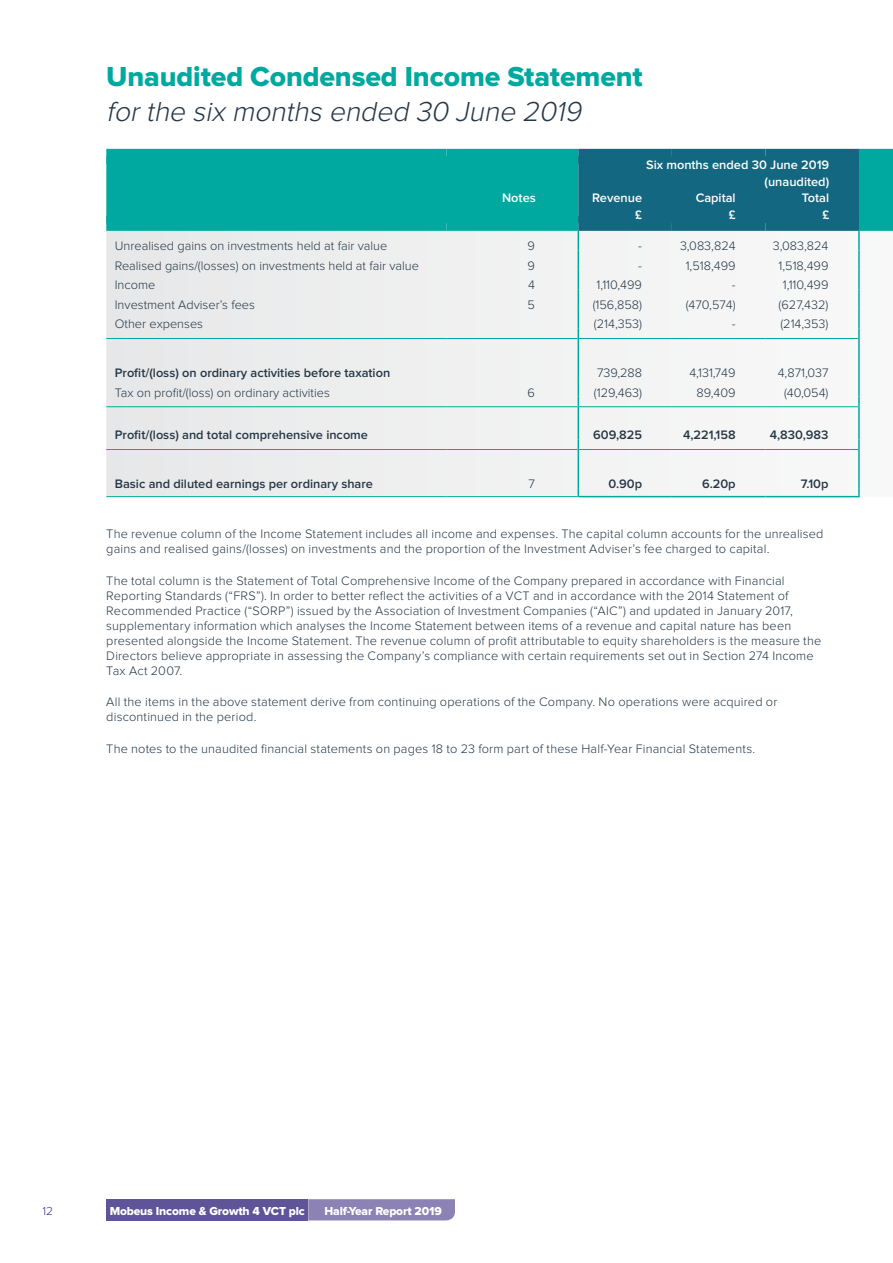
<style>
.page{position:relative;width:893px;height:1263px;background:#fff}
.page>*{position:absolute;margin:0;border:0;box-sizing:border-box;transform-origin:0 0}
.t1{font:28.5px "Proxima Nova Extrabld";letter-spacing:-.005em;color:#00a9a0}
.t2{font:italic 300 28.5px "Proxima Nova";color:#263746}
.t3{font:300 12.75px/15px "Proxima Nova";letter-spacing:.01em;color:#263746}
.t4{font:600 12.75px "Proxima Nova";color:#263746}
.t5{font:600 12.75px/16.5px "Proxima Nova";color:#fff;text-align:right}
.t6{font:12px "Proxima Nova Extrabld";letter-spacing:-.01em;color:#fff}
.t7{font:300 12px "Proxima Nova";color:#482f91}
</style>
<div class="page">
<div style="left:106px;top:1199px;width:202px;height:21px;background:#5f5497"></div>
<div style="left:308px;top:1199px;width:147px;height:21px;background:#8c82b3"></div>
<div style="left:106px;top:164px;width:787px;height:52px;background:#00a9a0"></div>
<div style="left:578px;top:164px;width:281px;height:52px;background:#146780"></div>
<div style="left:106px;top:231px;width:472px;height:265px;background:#edeeee"></div>
<div style="left:579px;top:231px;width:279px;height:265px;background:#f5f5f6"></div>
<div style="left:106px;top:216px;width:340px;height:15px;background:#00a9a0"></div>
<div style="left:446px;top:216px;width:132px;height:15px;background:#00a9a0"></div>
<div style="left:859px;top:216px;width:34px;height:15px;background:#00a9a0"></div>
<div style="left:106px;top:149px;width:340px;height:15px;background:#00a9a0"></div>
<div style="left:446px;top:149px;width:132px;height:15px;background:#00a9a0"></div>
<div style="left:859px;top:149px;width:34px;height:15px;background:#00a9a0"></div>
<hr style="left:106px;top:496px;width:340px;height:1px;background:#00a9a0">
<hr style="left:446px;top:496px;width:132px;height:1px;background:#00a9a0">
<svg style="left:858px;top:231px;width:2px;height:19px"></svg>
<hr style="left:858px;top:250px;width:2px;height:20px;background:#00a9a0">
<svg style="left:858px;top:270px;width:2px;height:19px"></svg>
<hr style="left:858px;top:289px;width:2px;height:20px;background:#00a9a0">
<svg style="left:578px;top:231px;width:1px;height:107px"></svg>
<svg style="left:858px;top:309px;width:2px;height:29px"></svg>
<hr style="left:578px;top:338px;width:1px;height:39px;background:#00a9a0">
<hr style="left:858px;top:338px;width:2px;height:39px;background:#00a9a0">
<hr style="left:858px;top:377px;width:2px;height:20px;background:#00a9a0">
<svg style="left:578px;top:377px;width:1px;height:29px"></svg>
<svg style="left:858px;top:397px;width:2px;height:9px"></svg>
<hr style="left:578px;top:406px;width:1px;height:33px;background:#00a9a0">
<hr style="left:858px;top:406px;width:2px;height:33px;background:#00a9a0">
<svg style="left:858px;top:439px;width:2px;height:10px"></svg>
<hr style="left:578px;top:449px;width:1px;height:39px;background:#00a9a0">
<hr style="left:858px;top:449px;width:2px;height:39px;background:#00a9a0">
<svg style="left:858px;top:488px;width:2px;height:8px"></svg>
<hr style="left:578px;top:496px;width:94px;height:1px;background:#00a9a0">
<hr style="left:672px;top:496px;width:93px;height:1px;background:#00a9a0">
<hr style="left:765px;top:496px;width:95px;height:1px;background:#00a9a0">
<div style="left:578px;top:149px;width:94px;height:15px;background:#146780"></div>
<div style="left:672px;top:149px;width:93px;height:15px;background:#146780"></div>
<div style="left:765px;top:149px;width:94px;height:15px;background:#146780"></div>
<div style="left:578px;top:216px;width:94px;height:15px;background:#146780"></div>
<div style="left:672px;top:216px;width:93px;height:15px;background:#146780"></div>
<div style="left:765px;top:216px;width:94px;height:15px;background:#146780"></div>
<hr style="left:106px;top:338px;width:340px;height:1px;background:#00a9a0">
<hr style="left:446px;top:338px;width:132px;height:1px;background:#00a9a0">
<hr style="left:579px;top:338px;width:93px;height:1px;background:#00a9a0">
<hr style="left:672px;top:338px;width:93px;height:1px;background:#00a9a0">
<hr style="left:765px;top:338px;width:93px;height:1px;background:#00a9a0">
<hr style="left:106px;top:406px;width:340px;height:1px;background:#00a9a0">
<hr style="left:446px;top:406px;width:132px;height:1px;background:#00a9a0">
<hr style="left:579px;top:406px;width:93px;height:1px;background:#00a9a0">
<hr style="left:672px;top:406px;width:93px;height:1px;background:#00a9a0">
<hr style="left:765px;top:406px;width:93px;height:1px;background:#00a9a0">
<hr style="left:106px;top:449px;width:340px;height:1px;background:#00a9a0">
<hr style="left:446px;top:449px;width:132px;height:1px;background:#00a9a0">
<hr style="left:579px;top:449px;width:93px;height:1px;background:#00a9a0">
<hr style="left:672px;top:449px;width:93px;height:1px;background:#00a9a0">
<hr style="left:765px;top:449px;width:93px;height:1px;background:#00a9a0">
<h1 class="t1" style="left:106px;top:64px;width:538px">Unaudited Condensed Income Statement</h1>
<h1 class="t2" style="left:106px;top:98px;width:482px">forthe six months ended 30 June 2019</h1>
<p class="t5" style="left:646px;top:157px;width:185px">Six months ended 30 June 2019 (unaudited)</p>
<p class="t5" style="left:502px;top:190px;width:35px">Notes</p>
<p class="t5" style="left:592px;top:190px;width:51px">Revenue</p>
<p class="t5" style="left:696px;top:190px;width:41px">Capital</p>
<p class="t5" style="left:802px;top:190px;width:29px">Total</p>
<p class="t5" style="left:635px;top:207px;width:8px">£</p>
<p class="t5" style="left:729px;top:207px;width:8px">£</p>
<p class="t5" style="left:822px;top:207px;width:8px">£</p>
<p class="t3" style="left:115px;top:239px;width:274px">Unrealised gains on investments held at fair value</p>
<p class="t3" style="left:528px;top:239px;width:9px">9</p>
<p class="t3" style="left:638px;top:239px;width:5px">-</p>
<p class="t3" style="left:680px;top:239px;width:57px">3,083,824</p>
<p class="t3" style="left:773px;top:239px;width:57px">3,083,824</p>
<p class="t3" style="left:115px;top:259px;width:306px">Realised gains/(losses) on investments held at fair value</p>
<p class="t3" style="left:528px;top:259px;width:9px">9</p>
<p class="t3" style="left:638px;top:259px;width:5px">-</p>
<p class="t3" style="left:686px;top:259px;width:51px">1,518,499</p>
<p class="t3" style="left:778px;top:259px;width:51px">1,518,499</p>
<p class="t3" style="left:115px;top:278px;width:42px">Income</p>
<p class="t3" style="left:528px;top:278px;width:8px">4</p>
<p class="t3" style="left:596px;top:278px;width:47px">1,110,499</p>
<p class="t3" style="left:732px;top:278px;width:5px">-</p>
<p class="t3" style="left:783px;top:278px;width:47px">1,110,499</p>
<p class="t3" style="left:115px;top:298px;width:142px">Investment Adviser’s fees</p>
<p class="t3" style="left:528px;top:298px;width:9px">5</p>
<p class="t3" style="left:593px;top:298px;width:51px">(156,858)</p>
<p class="t3" style="left:686px;top:298px;width:51px">(470,574)</p>
<p class="t3" style="left:779px;top:298px;width:51px">(627,432)</p>
<p class="t3" style="left:115px;top:317px;width:90px">Other expenses</p>
<p class="t3" style="left:594px;top:317px;width:50px">(214,353)</p>
<p class="t3" style="left:732px;top:317px;width:5px">-</p>
<p class="t3" style="left:780px;top:317px;width:50px">(214,353)</p>
<p class="t4" style="left:115px;top:367px;width:277px">Profit/(loss) on ordinary activities before taxation</p>
<p class="t3" style="left:597px;top:366px;width:47px">739,288</p>
<p class="t3" style="left:689px;top:366px;width:48px">4,131,749</p>
<p class="t3" style="left:778px;top:366px;width:52px">4,871,037</p>
<p class="t3" style="left:115px;top:385px;width:217px">Tax on profit/(loss) on ordinary activities</p>
<p class="t3" style="left:528px;top:385px;width:9px">6</p>
<p class="t3" style="left:594px;top:385px;width:50px">(129,463)</p>
<p class="t3" style="left:696px;top:385px;width:41px">89,409</p>
<p class="t3" style="left:784px;top:385px;width:46px">(40,054)</p>
<p class="t4" style="left:115px;top:429px;width:255px">Profit/(loss) and total comprehensive income</p>
<p class="t4" style="left:593px;top:429px;width:50px">609,825</p>
<p class="t4" style="left:683px;top:429px;width:54px">4,221,158</p>
<p class="t4" style="left:770px;top:429px;width:60px">4,830,983</p>
<p class="t4" style="left:115px;top:478px;width:260px">Basic and diluted earnings per ordinary share</p>
<p class="t3" style="left:529px;top:477px;width:8px">7</p>
<p class="t4" style="left:608px;top:478px;width:35px">0.90p</p>
<p class="t4" style="left:702px;top:478px;width:35px">6.20p</p>
<p class="t4" style="left:801px;top:478px;width:29px">7.10p</p>
<p class="t3" style="left:106px;top:527px;width:719px">The revenue column of the Income Statement includes all income and expenses. The capital column accounts for the unrealised gains and realised gains/(losses) on investments and the proportion of the Investment Adviser’s fee charged to capital.</p>
<p class="t3" style="left:106px;top:574px;width:716px">The total column is the Statement of Total Comprehensive Income of the Company prepared in accordance with Financial Reporting Standards (“FRS”). In order to better reflect the activities of a VCT and in accordance with the 2014 Statement of Recommended Practice (“SORP”) issued by the Association of Investment Companies (“AIC”) and updated in January 2017, supplementary information which analyses the Income Statement between items of a revenue and capital nature has been presented alongside the Income Statement. The revenue column of profit attributable to equity shareholders is the measure the Directors believe appropriate in assessing the Company’s compliance with certain requirements set out in Section 274 Income Tax Act 2007.</p>
<p class="t3" style="left:106px;top:695px;width:673px">All the items in the above statement derive from continuing operations of the Company. No operations were acquired or discontinued in the period.</p>
<p class="t3" style="left:106px;top:742px;width:650px">The notes to the unaudited financial statements on pages 18 to 23 form part of these Half-Year Financial Statements.</p>
<p class="t7" style="left:43px;top:1205px;width:12px">12</p>
<p class="t6" style="left:110px;top:1205px;width:197px">Mobeus Income &amp; Growth 4 VCT plc</p>
<p class="t6" style="left:324px;top:1205px;width:119px">Half-Year Report 2019</p>
</div>
